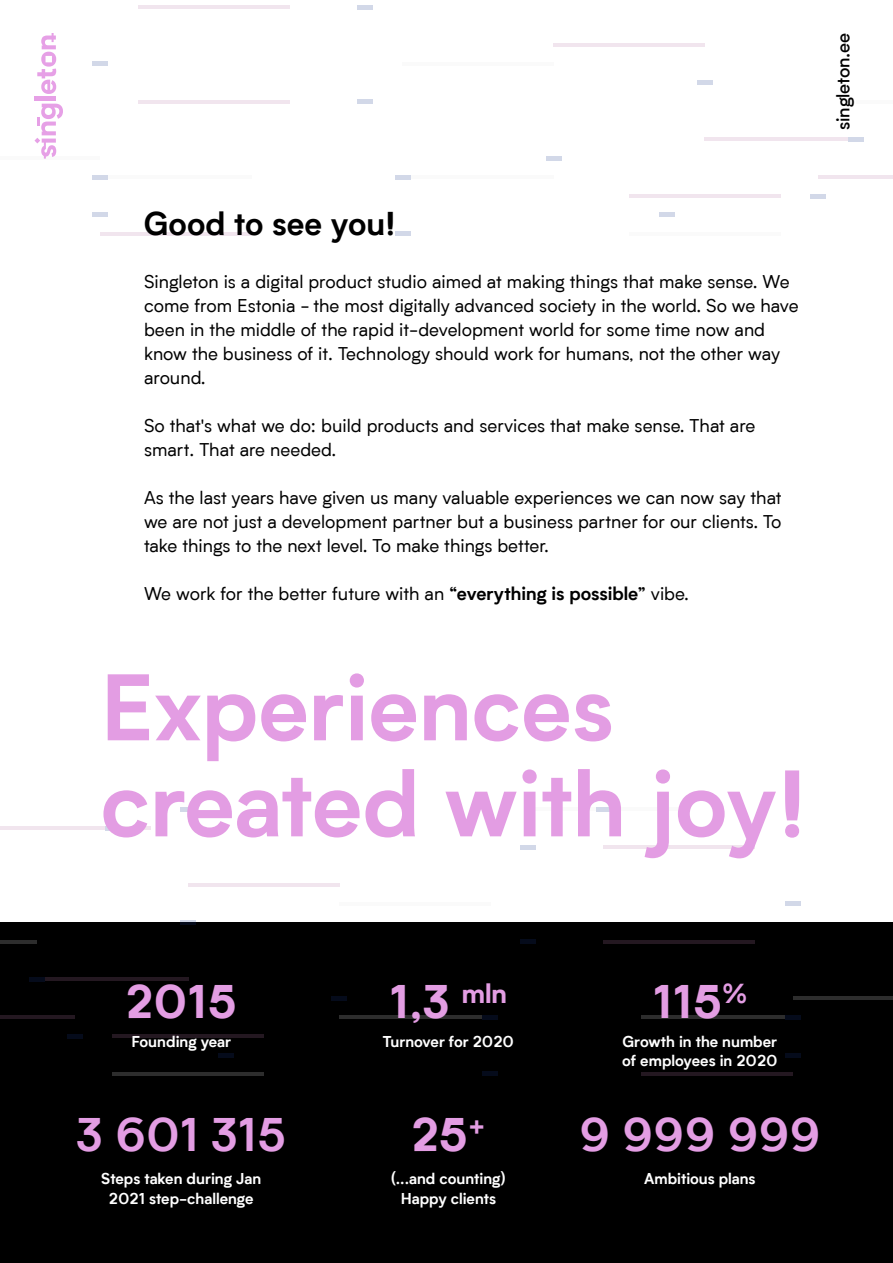
<style>
.page{position:relative;width:893px;height:1263px;background:#fff}
.page>*{position:absolute;margin:0;border:0;box-sizing:border-box;transform-origin:0 0}
.t1{font:700 90px/96px "Biotif";color:#e39de3}
.t2{font:800 45px "Biotif";color:#e39de3}
.t3{font:700 45px "Biotif";color:#e39de3}
.t4{font:700 31.5px "Biotif";color:#000}
.t5{font:18px/24px "Biotif";color:#000}
.t6{font:500 18px "Biotif";letter-spacing:-.01em;color:#000}
.t7{font:700 15px/19.5px "Biotif";color:#fff;text-align:center}
.s1{font-weight:700}
</style>
<div class="page">
<hr style="left:705px;top:137px;width:151px;height:4px;background:#f1e5ee">
<hr style="left:818px;top:175px;width:75px;height:4px;background:#f1e5ee">
<hr style="left:138px;top:5px;width:151px;height:4px;background:#f1e5ee">
<hr style="left:138px;top:100px;width:151px;height:3px;background:#bc7ead">
<hr style="left:554px;top:43px;width:151px;height:4px;background:#f1e5ee">
<hr style="left:403px;top:62px;width:151px;height:4px;background:#fafafa">
<hr style="left:856px;top:100px;width:37px;height:3px;background:#e8e9e9">
<hr style="left:0;top:156px;width:100px;height:4px;background:#fafafa">
<hr style="left:403px;top:175px;width:151px;height:4px;background:#fafafa">
<hr style="left:100px;top:175px;width:151px;height:4px;background:#fafafa">
<hr style="left:100px;top:232px;width:151px;height:4px;background:#f1e5ee">
<hr style="left:629px;top:194px;width:151px;height:4px;background:#f1e5ee">
<hr style="left:629px;top:232px;width:151px;height:4px;background:#fafafa">
<hr style="left:357px;top:5px;width:15px;height:4px;background:#d2d8e8">
<div style="left:357px;top:99px;width:15px;height:5px;background:#d2d8e8"></div>
<hr style="left:810px;top:194px;width:16px;height:4px;background:#d2d8e8">
<hr style="left:659px;top:213px;width:15px;height:4px;background:#d2d8e8">
<hr style="left:93px;top:62px;width:15px;height:4px;background:#d2d8e8">
<div style="left:697px;top:80px;width:15px;height:5px;background:#d2d8e8"></div>
<div style="left:848px;top:137px;width:15px;height:5px;background:#d2d8e8"></div>
<hr style="left:546px;top:156px;width:15px;height:4px;background:#d2d8e8">
<hr style="left:93px;top:175px;width:15px;height:4px;background:#d2d8e8">
<hr style="left:395px;top:175px;width:15px;height:4px;background:#d2d8e8">
<hr style="left:93px;top:213px;width:15px;height:4px;background:#d2d8e8">
<div style="left:395px;top:231px;width:15px;height:5px;background:#d2d8e8"></div>
<hr style="left:34px;top:96px;width:22px;height:4px;background:#e6a0e6">
<svg style="left:34px;top:104px;width:29px;height:55px"></svg>
<svg style="left:37px;top:33px;width:19px;height:61px"></svg>
<div style="left:0;top:923px;width:893px;height:340px;background:#000"></div>
<hr style="left:37px;top:977px;width:151px;height:4px;background:#241821">
<hr style="left:528px;top:807px;width:151px;height:4px;background:#fafafa">
<hr style="left:0;top:1015px;width:75px;height:4px;background:#241821">
<hr style="left:0;top:826px;width:150px;height:4px;background:#f1e5ee">
<hr style="left:604px;top:845px;width:151px;height:4px;background:#f1e5ee">
<hr style="left:604px;top:940px;width:151px;height:3px;background:#bc7ead">
<hr style="left:188px;top:883px;width:151px;height:4px;background:#f1e5ee">
<hr style="left:339px;top:902px;width:151px;height:4px;background:#fafafa">
<hr style="left:0;top:940px;width:37px;height:3px;background:#e8e9e9">
<hr style="left:793px;top:996px;width:100px;height:4px;background:#2d2d2d">
<hr style="left:339px;top:1015px;width:151px;height:4px;background:#2d2d2d">
<hr style="left:641px;top:1015px;width:152px;height:4px;background:#2d2d2d">
<hr style="left:641px;top:1072px;width:152px;height:4px;background:#241821">
<hr style="left:113px;top:1034px;width:151px;height:4px;background:#241821">
<hr style="left:113px;top:1072px;width:151px;height:4px;background:#2d2d2d">
<div style="left:596px;top:807px;width:15px;height:5px;background:#d2d8e8"></div>
<hr style="left:521px;top:845px;width:15px;height:4px;background:#d2d8e8">
<div style="left:521px;top:939px;width:15px;height:5px;background:#050b1b"></div>
<hr style="left:67px;top:1034px;width:15px;height:4px;background:#050b1b">
<hr style="left:218px;top:1053px;width:16px;height:4px;background:#050b1b">
<div style="left:181px;top:807px;width:15px;height:5px;background:#d2d8e8"></div>
<hr style="left:785px;top:902px;width:15px;height:4px;background:#d2d8e8">
<svg style="left:181px;top:920px;width:15px;height:5px"></svg>
<div style="left:30px;top:977px;width:15px;height:5px;background:#050b1b"></div>
<hr style="left:332px;top:996px;width:15px;height:4px;background:#050b1b">
<hr style="left:785px;top:1015px;width:15px;height:4px;background:#050b1b">
<hr style="left:483px;top:1015px;width:15px;height:4px;background:#050b1b">
<hr style="left:785px;top:1053px;width:15px;height:4px;background:#050b1b">
<div style="left:483px;top:1071px;width:15px;height:5px;background:#050b1b"></div>
<div style="left:105px;top:826px;width:15px;height:5px;background:#d2d8e8"></div>
<h3 class="t4" style="left:144px;top:199px;width:253px">Good to see you!</h3>
<p class="t5" style="left:144px;top:269px;width:656px">Singleton is a digital product studio aimed at making things that make sense. We come from Estonia - the most digitally advanced society in the world. So we have been in the middle of the rapid it-development world for some time now and know the business of it. Technology should work for humans, not the other way around.</p>
<p class="t5" style="left:144px;top:413px;width:613px">So that's what we do: build products and services that make sense. That are smart. That are needed.</p>
<p class="t5" style="left:144px;top:485px;width:639px;text-align:justify">As the last years have given us many valuable experiences we can now say that we are not just a development partner but a business partner for our clients. To take things to the next level. To make things better.</p>
<p class="t5" style="left:144px;top:581px;width:546px">We work for the better future with an <span class="s1">“everything is possible”</span> vibe.</p>
<h1 class="t1" style="left:100px;top:654px;width:708px">Experiences created with joy!</h1>
<p class="t6" style="left:830px;top:130px;width:99px;rotate:-90deg">singleton.ee</p>
<h2 class="t2" style="left:126px;top:967px;width:113px">2015</h2>
<p class="t7" style="left:131px;top:1030px;width:101px">Founding year</p>
<h2 class="t3" style="left:76px;top:1101px;width:212px">3 601 315</h2>
<p class="t7" style="left:101px;top:1168px;width:162px">Steps taken during Jan<br>2021 step-challenge</p>
<h2 class="t2" style="left:390px;top:967px;width:119px">1,3 <sup>mln</sup></h2>
<p class="t7" style="left:383px;top:1030px;width:133px">Turnover for 2020</p>
<h2 class="t2" style="left:411px;top:1100px;width:76px">25<sup>+</sup></h2>
<p class="t7" style="left:391px;top:1168px;width:116px">(...and counting)<br>Happy clients</p>
<h2 class="t2" style="left:653px;top:967px;width:96px">115<sup>%</sup></h2>
<p class="t7" style="left:622px;top:1030px;width:157px;text-align:left">Growth in the number of employees in 2020</p>
<h2 class="t3" style="left:579px;top:1101px;width:243px">9 999 999</h2>
<p class="t7" style="left:644px;top:1168px;width:113px">Ambitious plans</p>
</div>
